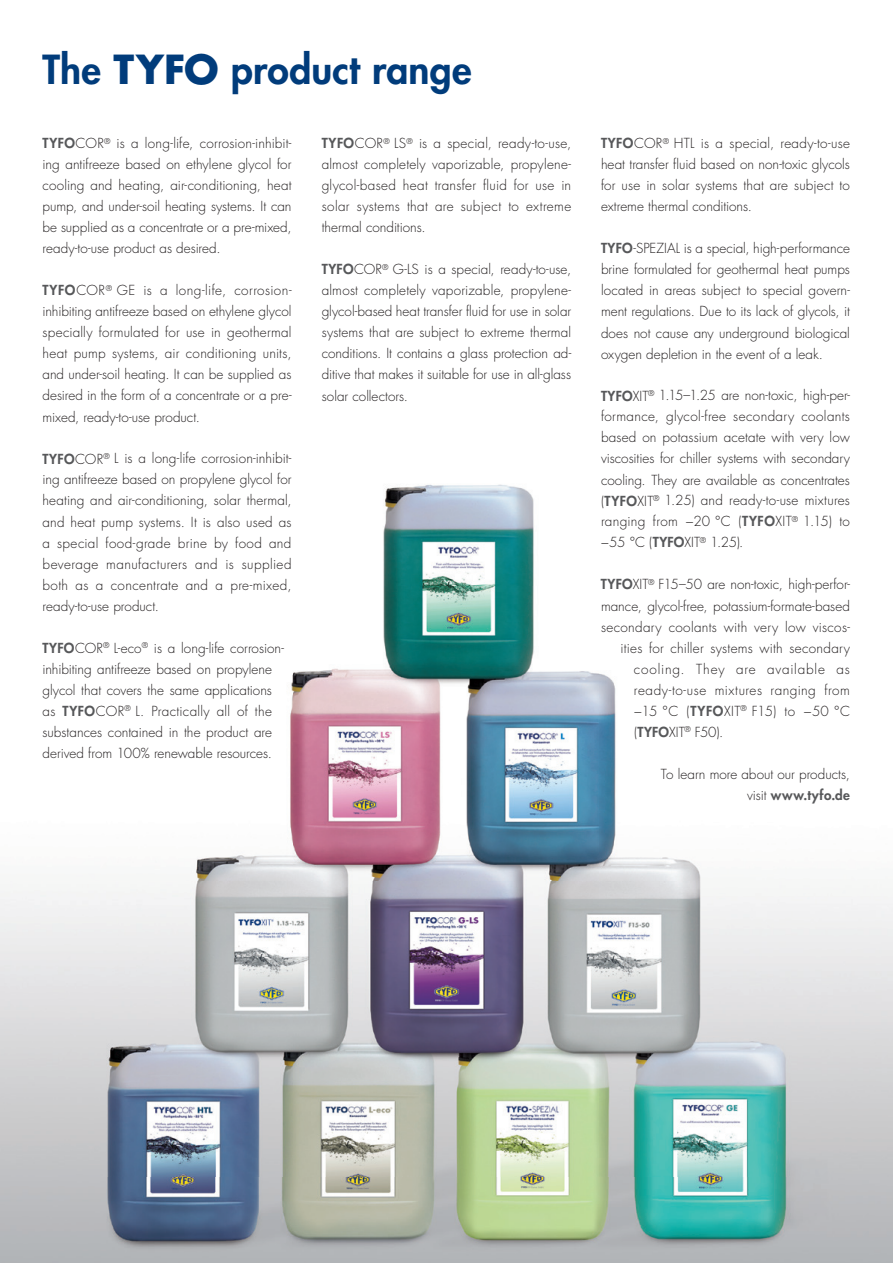
<style>
.page{position:relative;width:893px;height:1263px;background:#fff}
.page>*{position:absolute;margin:0;border:0;box-sizing:border-box;transform-origin:0 0}
.t1{font:800 39px "Futura Std";letter-spacing:.005em;color:#013c7b}
.t2{font:300 13.5px/21px "Futura Std";letter-spacing:.005em;color:#231f20;text-align:justify}
.t3{font:300 13.5px "Futura Std";letter-spacing:.025em;color:#231f20}
.t4{font:300 13.5px "Futura Std";letter-spacing:.035em;color:#231f20}
.t5{font:300 13.5px "Futura Std";letter-spacing:.06em;color:#231f20}
.s1{font-weight:700}
.s2{font-weight:800;color:#57585a}
</style>
<div class="page">
<img style="left:0;top:484px;width:893px;height:779px">
<h1 class="t1" style="left:43px;top:45px;width:431px">The <span class="s1">TYFO</span> product range</h1>
<p class="t2" style="left:43px;top:133px;width:251px"><span class="s2">TYFO</span>COR<sup>®</sup> is a long-life, corrosion-inhibit&shy;ing antifreeze based on ethylene glycol for cooling and heating, air-conditioning, heat pump, and under-soil heating systems. It can be supplied as a concentrate or a pre-mixed, ready-to-use product as desired.</p>
<p class="t2" style="left:43px;top:280px;width:251px"><span class="s2">TYFO</span>COR<sup>®</sup> GE is a long-life, corrosion&shy;inhibiting antifreeze based on ethylene glycol specially formulated for use in geothermal heat pump systems, air conditioning units, and under-soil heating. It can be supplied as desired in the form of a concentrate or a pre&shy;mixed, ready-to-use product.</p>
<p class="t2" style="left:43px;top:448px;width:251px"><span class="s2">TYFO</span>COR<sup>®</sup> L is a long-life corrosion-inhibit&shy;ing antifreeze based on propylene glycol for heating and air-conditioning, solar thermal, and heat pump systems. It is also used as a special food-grade brine by food and beverage manufacturers and is supplied both as a concentrate and a pre-mixed, ready-to-use product.</p>
<p class="t2" style="left:43px;top:637px;width:243px;text-align:left"><span class="s2">TYFO</span>COR<sup>®</sup> L-eco<sup>®</sup> is a long-life corrosion&shy;inhibiting antifreeze based on propylene glycol that covers the same applications as <span class="s2">TYFO</span>COR<sup>®</sup> L. Practically all of the substances contained in the product are derived from 100% renewable resources.</p>
<p class="t2" style="left:322px;top:133px;width:251px"><span class="s2">TYFO</span>COR<sup>®</sup> LS<sup>®</sup> is a special, ready-to-use, almost completely vaporizable, propylene&shy;glycol-based heat transfer fluid for use in solar systems that are subject to extreme thermal conditions.</p>
<p class="t2" style="left:322px;top:259px;width:251px"><span class="s2">TYFO</span>COR<sup>®</sup> G-LS is a special, ready-to-use, almost completely vaporizable, propylene&shy;glycol-based heat transfer fluid for use in solar systems that are subject to extreme thermal conditions. It contains a glass pro tection ad&shy;ditive that makes it suitable for use in all-glass solar collectors.</p>
<p class="t2" style="left:601px;top:133px;width:251px"><span class="s2">TYFO</span>COR<sup>®</sup> HTL is a special, ready-to-use heat transfer fluid based on non-toxic glycols for use in solar systems that are subject to extreme thermal conditions.</p>
<p class="t2" style="left:601px;top:238px;width:251px"><span class="s2">TYFO</span>-SPEZIAL is a special, high-performance brine formulated for geothermal heat pumps located in areas subject to special govern&shy;ment regulations. Due to its lack of glycols, it does not cause any underground biological oxygen depletion in the event of a leak.</p>
<p class="t2" style="left:601px;top:385px;width:251px"><span class="s2">TYFO</span>XIT<sup>®</sup> 1.15–1.25 are non-toxic, high-per&shy;formance, glycol-free secondary coolants based on potassium acetate with very low viscosities for chiller systems with secondary cooling. They are available as concentrates ( <span class="s2">TYFO</span>XIT<sup>®</sup> 1.25) and ready-to-use mixtures ranging from −20 °C ( <span class="s2">TYFO</span>XIT<sup>®</sup> 1.15) to −55 °C ( <span class="s2">TYFO</span>XIT<sup>®</sup> 1.25).</p>
<p class="t2" style="left:601px;top:574px;width:251px"><span class="s2">TYFO</span>XIT<sup>®</sup> F15–50 are non-toxic, high-perfor-</p>
<p class="t2" style="left:601px;top:595px;width:251px">mance, glycol-free, potassium-formate-based</p>
<p class="t3" style="left:601px;top:618px;width:250px">secondary coolants with very low viscos-</p>
<p class="t2" style="left:620px;top:637px;width:231px">ities for chiller systems with secondary</p>
<p class="t5" style="left:634px;top:660px;width:218px">cooling. They are available as</p>
<p class="t4" style="left:634px;top:681px;width:218px">ready- to-use mixtures ranging from</p>
<p class="t2" style="left:634px;top:700px;width:217px">−15 °C ( <span class="s2">TYFO</span>XIT<sup>®</sup> F15) to −50 °C</p>
<p class="t2" style="left:634px;top:721px;width:91px">( <span class="s2">TYFO</span>XIT<sup>®</sup> F50).</p>
<p class="t2" style="left:661px;top:763px;width:191px;text-align:right">To learn more about our products, visit <span class="s2">www.tyfo.de</span></p>
</div>
